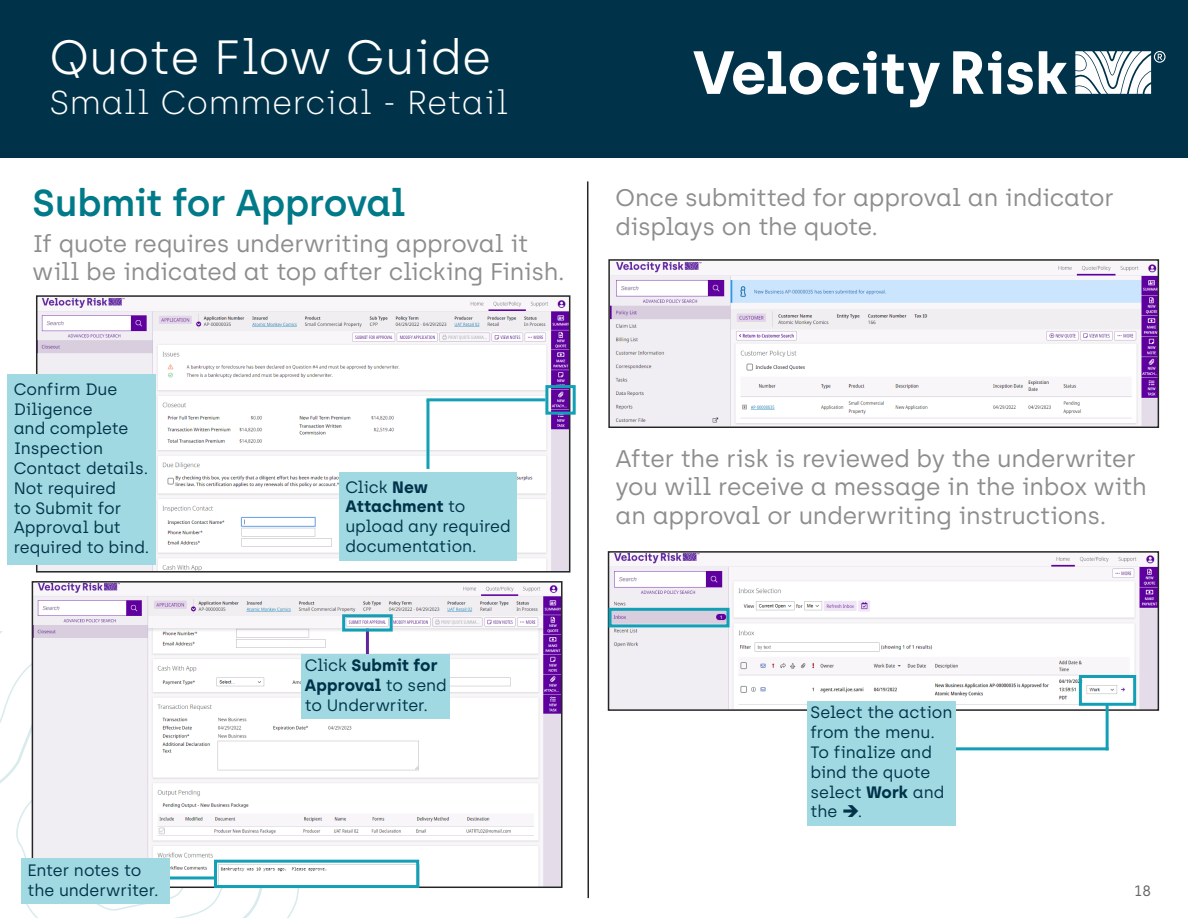
<style>
.page{position:relative;width:1188px;height:918px;background:#fff}
.page>*{position:absolute;margin:0;border:0;box-sizing:border-box;transform-origin:0 0}
.t1{font:300 48px "Archia";color:#fff}
.t2{font:600 37.5px "Archia";letter-spacing:-.005em;color:#007a89}
.t3{font:100 33px "Archia";color:#fff}
.t4{font:24px/28.8px "Archia";letter-spacing:-.015em;color:#8d8d8d}
.t5{font:16.5px/19.8px "Archia";letter-spacing:-.01em;color:#003349}
.t6{font:15px "Archia";color:#676767}
.s1{font-weight:700}
</style>
<div class="page">
<svg style="left:9px;top:612px;width:356px;height:306px"></svg>
<div style="left:0;top:0;width:1188px;height:158px;background:#003349"></div>
<svg style="left:693px;top:51px;width:374px;height:56px"></svg>
<svg style="left:1075px;top:51px;width:91px;height:43px"></svg>
<img style="left:39px;top:298px;width:528px;height:272px">
<div style="left:36px;top:295px;width:534px;height:278px;border:2px solid #262626"></div>
<img style="left:611px;top:262px;width:545px;height:163px">
<div style="left:608px;top:259px;width:551px;height:169px;border:2px solid #262626"></div>
<hr style="left:426px;top:400px;width:3px;height:69px;background:#13a0b7">
<hr style="left:426px;top:398px;width:119px;height:3px;background:#13a0b7">
<img style="left:35px;top:584px;width:525px;height:301px">
<div style="left:32px;top:581px;width:531px;height:307px;border:2px solid #262626"></div>
<hr style="left:366px;top:629px;width:3px;height:25px;background:#60269e">
<hr style="left:953px;top:747px;width:156px;height:3px;background:#13a0b7">
<hr style="left:170px;top:876px;width:44px;height:3px;background:#13a0b7">
<img style="left:611px;top:554px;width:545px;height:154px">
<div style="left:608px;top:551px;width:551px;height:160px;border:2px solid #262626"></div>
<svg style="left:587px;top:181px;width:2px;height:718px"></svg>
<div style="left:545px;top:385px;width:31px;height:30px;border:3px solid #13a0b7"></div>
<div style="left:339px;top:472px;width:177px;height:89px;background:#a1d9e2"></div>
<div style="left:7px;top:375px;width:149px;height:190px;background:#a1d9e2"></div>
<div style="left:21px;top:859px;width:149px;height:45px;background:#a1d9e2"></div>
<div style="left:302px;top:654px;width:148px;height:65px;background:#a1d9e2"></div>
<div style="left:342px;top:614px;width:51px;height:18px;border:3px solid #13a0b7"></div>
<div style="left:807px;top:701px;width:149px;height:125px;background:#a1d9e2"></div>
<div style="left:1079px;top:675px;width:57px;height:31px;border:3px solid #13a0b7"></div>
<div style="left:214px;top:860px;width:205px;height:28px;border:3px solid #13a0b7"></div>
<div style="left:609px;top:608px;width:121px;height:19px;border:3px solid #13a0b7"></div>
<hr style="left:1106px;top:705px;width:3px;height:45px;background:#13a0b7">
<h1 class="t1" style="left:50px;top:29px;width:443px">Quote Flow Guide</h1>
<h3 class="t3" style="left:50px;top:83px;width:461px">Small Commercial - Retail</h3>
<p class="t2" style="left:33px;top:180px;width:375px">Submit for Approval</p>
<p class="t4" style="left:33px;top:229px;width:534px">If quote requires underwriting approval it will be indicated at top after clicking Finish.</p>
<p class="t5" style="left:14px;top:379px;width:137px">Confirm Due<br>Diligence<br>and complete<br>Inspection<br>Contact details.<br>Not required<br>to Submit for<br>Approval but required to bind.</p>
<p class="t5" style="left:28px;top:860px;width:132px">Enter notes to the underwriter.</p>
<p class="t5" style="left:345px;top:477px;width:167px">Click <span class="s1">New<br>Attachment</span> to upload any required documentation.</p>
<p class="t5" style="left:305px;top:656px;width:143px">Click <span class="s1">Submit for<br>Approval</span> to send to Underwriter.</p>
<p class="t4" style="left:616px;top:183px;width:500px">Once submitted for approval an indicator displays on the quote.</p>
<p class="t4" style="left:616px;top:444px;width:533px">After the risk is reviewed by the underwriter you will receive a message in the inbox with an approval or underwriting instructions.</p>
<p class="t5" style="left:811px;top:703px;width:143px">Select the action from the menu.<br>To finalize and bind the quote select <span class="s1">Work</span> and the ➔.</p>
<p class="t6" style="left:1134px;top:882px;width:19px">18</p>
</div>
